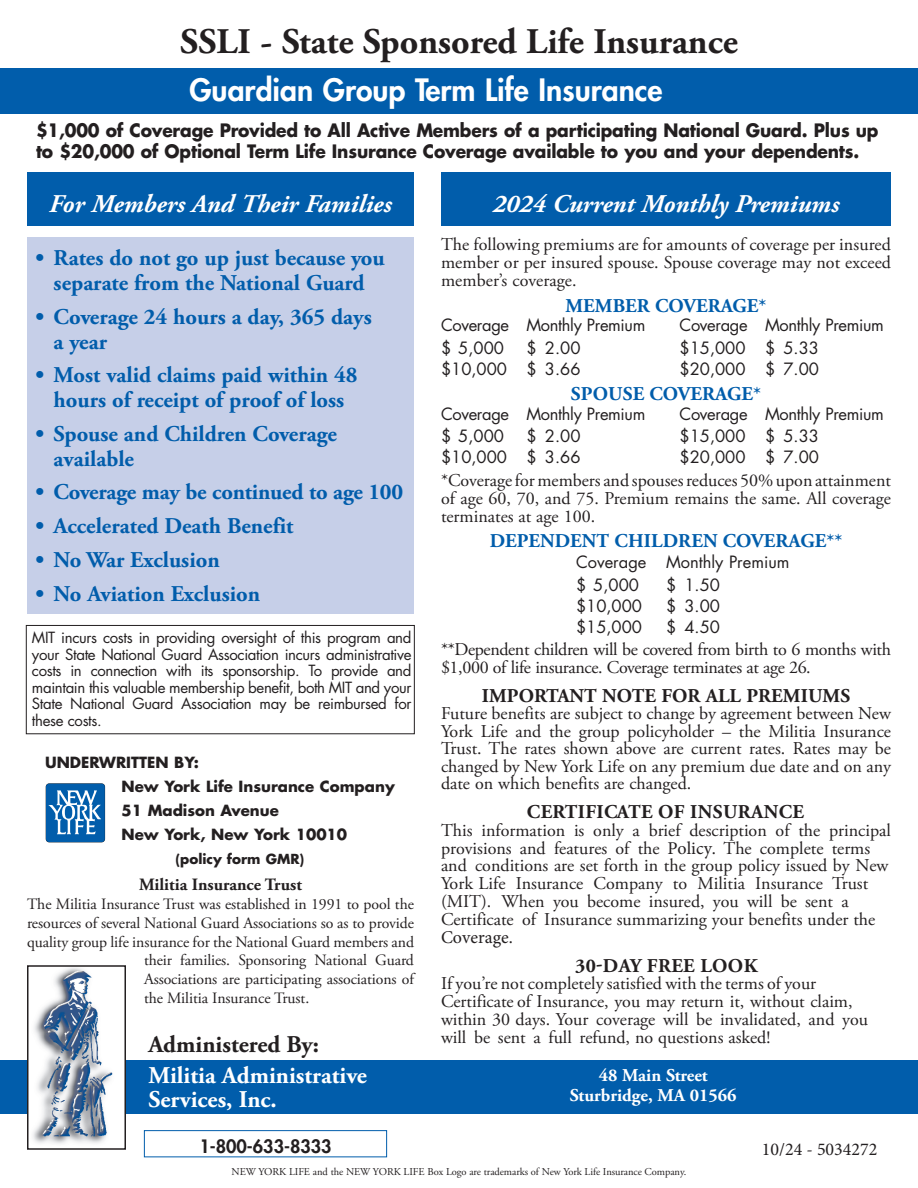
<style>
.page{position:relative;width:918px;height:1188px;background:#fff}
.page>*{position:absolute;margin:0;border:0;box-sizing:border-box;transform-origin:0 0}
.t1{font:700 36px "Adobe Garamond Pro";color:#231f20}
.t2{font:800 30px "Futura Std";color:#fff}
.t3{font:italic 700 25.5px "Adobe Garamond Pro";color:#fff}
.t4{font:700 24px/24px "Adobe Garamond Pro";color:#fff}
.t5{font:700 24px "Adobe Garamond Pro";color:#231f20}
.t6{font:700 22.5px/24.8px "Adobe Garamond Pro";color:#015dab;text-align:center}
.t7{font:700 19.5px "Adobe Garamond Pro";letter-spacing:.005em;color:#231f20}
.t8{font:700 19.5px "Adobe Garamond Pro";letter-spacing:.005em;color:#015dab}
.t9{font:18px/17.9px "Adobe Garamond Pro";color:#231f20;text-align:justify}
.t10{font:700 18px/21px "Futura Std";letter-spacing:-.01em;color:#231f20;scale:.95 1}
.t11{font:18px/18px "Adobe Garamond Pro";letter-spacing:-.02em;color:#231f20}
.t12{font:700 18px/19.5px "Adobe Garamond Pro";color:#fff;text-align:center}
.t13{font:18px "Minion Pro";color:#231f20}
.t14{font:800 18px "Futura Std";color:#231f20}
.t15{font:700 17.25px "Adobe Garamond Pro";color:#231f20}
.t16{font:16.5px "Futura Std";letter-spacing:-.02em;color:#231f20}
.t17{font:16.5px/22.5px "Futura Std";color:#231f20}
.t18{font:15.75px "Adobe Garamond Pro";letter-spacing:-.005em;color:#231f20}
.t19{font:15px/16.5px "Futura Std";letter-spacing:-.025em;color:#231f20;text-align:justify}
.t20{font:700 15px/24px "Futura Std";color:#231f20}
.t21{font:700 13.5px "Futura Std";color:#231f20}
.t22{font:10.5px "Adobe Garamond Pro";letter-spacing:-.005em;color:#231f20}
.s1{font-family:"Minion Pro"}
</style>
<div class="page">
<div style="left:0;top:69px;width:918px;height:45px;background:#015dab"></div>
<div style="left:27px;top:172px;width:387px;height:54px;background:#015dab"></div>
<div style="left:27px;top:237px;width:387px;height:376px;background:#c6cfe8"></div>
<div style="left:441px;top:172px;width:450px;height:54px;background:#015dab"></div>
<svg style="left:45px;top:786px;width:58px;height:57px"></svg>
<svg style="left:46px;top:783px;width:59px;height:59px;background:#3b81bc"></svg>
<div style="left:0;top:1060px;width:918px;height:54px;background:#015dab"></div>
<div style="left:144px;top:1130px;width:243px;height:27px;border:1px solid #015dab"></div>
<img style="left:30px;top:968px;width:93px;height:176px">
<div style="left:27px;top:965px;width:99px;height:185px;border:2px solid #231f20"></div>
<div style="left:26px;top:625px;width:389px;height:109px;border:1px solid #231f20"></div>
<h1 class="t1" style="left:180px;top:21px;width:559px">SSLI - State Sponsored Life Insurance</h1>
<h2 class="t2" style="left:189px;top:70px;width:475px">Guardian Group Term Life Insurance</h2>
<p class="t10" style="left:36px;top:120px;width:889px">$1,000 of Coverage Provided to All Active Members of a participating National Guard. Plus up to $20,000 of Optional Term Life Insurance Coverage available to you and your dependents.</p>
<h3 class="t3" style="left:49px;top:189px;width:344px">For Members And Their Families</h3>
<h3 class="t3" style="left:493px;top:189px;width:348px">2024 Current Monthly Premiums</h3>
<p class="t6" style="left:36px;top:246px;width:351px">• Rates do not go up just because you separate from the National Guard</p>
<p class="t6" style="left:54px;top:305px;width:320px;text-align:left;text-indent:-18px">• Coverage 24 hours a day, 365 days a year</p>
<p class="t6" style="left:36px;top:363px;width:323px">• Most valid claims paid within 48 hours of receipt of proof of loss</p>
<p class="t6" style="left:54px;top:422px;width:285px;text-align:left;text-indent:-18px">• Spouse and Children Coverage available</p>
<p class="t6" style="left:36px;top:480px;width:369px">• Coverage may be continued to age 100</p>
<p class="t6" style="left:36px;top:514px;width:259px">• Accelerated Death Benefit</p>
<p class="t6" style="left:36px;top:548px;width:186px">• No War Exclusion</p>
<p class="t6" style="left:36px;top:581px;width:226px">• No Aviation Exclusion</p>
<p class="t19" style="left:32px;top:629px;width:381px">MIT incurs costs in providing oversight of this program and your State National Guard Association incurs administrative costs in connection with its sponsorship. To provide and maintain this valuable membership benefit, both MIT and your State National Guard Association may be reimbursed for these costs.</p>
<p class="t20" style="left:122px;top:751px;width:275px;text-indent:-76px">UNDERWRITTEN BY:<br>New York Life Insurance Company<br>51 Madison Avenue<br>New York, New York 10010</p>
<p class="t21" style="left:176px;top:850px;width:130px">(policy form GMR)</p>
<p class="t15" style="left:139px;top:875px;width:164px">Militia Insurance Trust</p>
<p class="t18" style="left:27px;top:895px;width:389px">The Militia Insurance Trust was established in 1991 to pool the</p>
<p class="t18" style="left:27px;top:914px;width:388px">resources of several National Guard Associations so as to provide</p>
<p class="t18" style="left:27px;top:932px;width:389px">quality group life insurance for the National Guard members and</p>
<p class="t18" style="left:144px;top:951px;width:272px">their families. Sponsoring National Guard</p>
<p class="t18" style="left:144px;top:970px;width:272px">Associations are participating associations of</p>
<p class="t18" style="left:144px;top:988px;width:167px">the Militia Insurance Trust.</p>
<h3 class="t5" style="left:148px;top:1030px;width:172px">Administered By:</h3>
<h3 class="t4" style="left:148px;top:1064px;width:220px">Militia Administrative<br>Services, Inc.</h3>
<p class="t14" style="left:199px;top:1135px;width:134px">1-800-633-8333</p>
<p class="t9" style="left:441px;top:236px;width:452px">The following premiums are for amounts of coverage per insured member or per insured spouse. Spouse coverage may not exceed member’s coverage.</p>
<p class="t8" style="left:565px;top:294px;width:203px">MEMBER COVERAGE*</p>
<p class="t16" style="left:441px;top:314px;width:206px">Coverage Monthly Premium</p>
<p class="t16" style="left:680px;top:314px;width:206px">Coverage Monthly Premium</p>
<p class="t16" style="left:441px;top:337px;width:64px">$ 5,000</p>
<p class="t16" style="left:527px;top:337px;width:56px">$ 2.00</p>
<p class="t16" style="left:680px;top:337px;width:141px">$15,000 $ 5.33</p>
<p class="t16" style="left:441px;top:358px;width:141px">$10,000 $ 3.66</p>
<p class="t16" style="left:680px;top:358px;width:141px">$20,000 $ 7.00</p>
<p class="t8" style="left:571px;top:383px;width:192px">SPOUSE COVERAGE*</p>
<p class="t16" style="left:441px;top:403px;width:206px">Coverage Monthly Premium</p>
<p class="t16" style="left:680px;top:403px;width:206px">Coverage Monthly Premium</p>
<p class="t16" style="left:441px;top:425px;width:64px">$ 5,000</p>
<p class="t16" style="left:527px;top:425px;width:56px">$ 2.00</p>
<p class="t16" style="left:680px;top:425px;width:141px">$15,000 $ 5.33</p>
<p class="t16" style="left:441px;top:446px;width:141px">$10,000 $ 3.66</p>
<p class="t16" style="left:680px;top:446px;width:141px">$20,000 $ 7.00</p>
<p class="t9" style="left:441px;top:471px;width:452px">*Coverage for members and spouses reduces 50% upon attainment of age 60, 70, and 75. Premium remains the same. All coverage terminates at age 100.</p>
<p class="t8" style="left:490px;top:530px;width:354px">DEPENDENT CHILDREN COVERAGE**</p>
<p class="t17" style="left:576px;top:551px;width:215px">Coverage Monthly Premium $ 5,000</p>
<p class="t16" style="left:666px;top:574px;width:56px">$ 1.50</p>
<p class="t16" style="left:576px;top:595px;width:68px">$10,000</p>
<p class="t16" style="left:666px;top:595px;width:56px">$ 3.00</p>
<p class="t16" style="left:576px;top:616px;width:68px">$15,000</p>
<p class="t16" style="left:666px;top:616px;width:56px">$ 4.50</p>
<p class="t11" style="left:441px;top:641px;width:452px">**Dependent children will be covered from birth to 6 months with $1,000 of life insurance. Coverage terminates at age 26.</p>
<p class="t7" style="left:482px;top:684px;width:370px">IMPORTANT NOTE FOR ALL PREMIUMS</p>
<p class="t9" style="left:441px;top:705px;width:452px">Future benefits are subject to change by agreement between New York Life and the group policyholder – the Militia Insurance Trust. The rates shown above are current rates. Rates may be changed by New York Life on any premium due date and on any date on which benefits are changed.</p>
<p class="t7" style="left:527px;top:800px;width:279px">CERTIFICATE OF INSURANCE</p>
<p class="t9" style="left:441px;top:822px;width:451px;text-align:left">This information is only a brief description of the principal provisions and features of the <span class="s1">Policy.</span> The complete terms and conditions are set forth in the group policy issued by New York Life Insurance Company to Militia Insurance Trust (MIT). When you become insured, you will be sent a Certificate of Insurance summarizing your benefits under the</p>
<p class="t13" style="left:441px;top:925px;width:73px">Coverage.</p>
<p class="t7" style="left:575px;top:954px;width:184px">30-DAY FREE LOOK</p>
<p class="t9" style="left:441px;top:975px;width:429px;text-align:left">If you’re not completely satisfied with the terms of your Certificate of Insurance, you may return it, without claim, within 30 days. Your coverage will be invalidated, and you will be sent a full refund, no questions asked!</p>
<p class="t12" style="left:570px;top:1066px;width:168px">48 Main Street<br>Sturbridge, MA 01566</p>
<p class="t13" style="left:762px;top:1137px;width:117px">10/24 - 5034272</p>
<p class="t22" style="left:232px;top:1166px;width:456px">NEW YORK LIFE and the NEW YORK LIFE Box Logo are trademarks of New York Life Insurance Company.</p>
</div>
